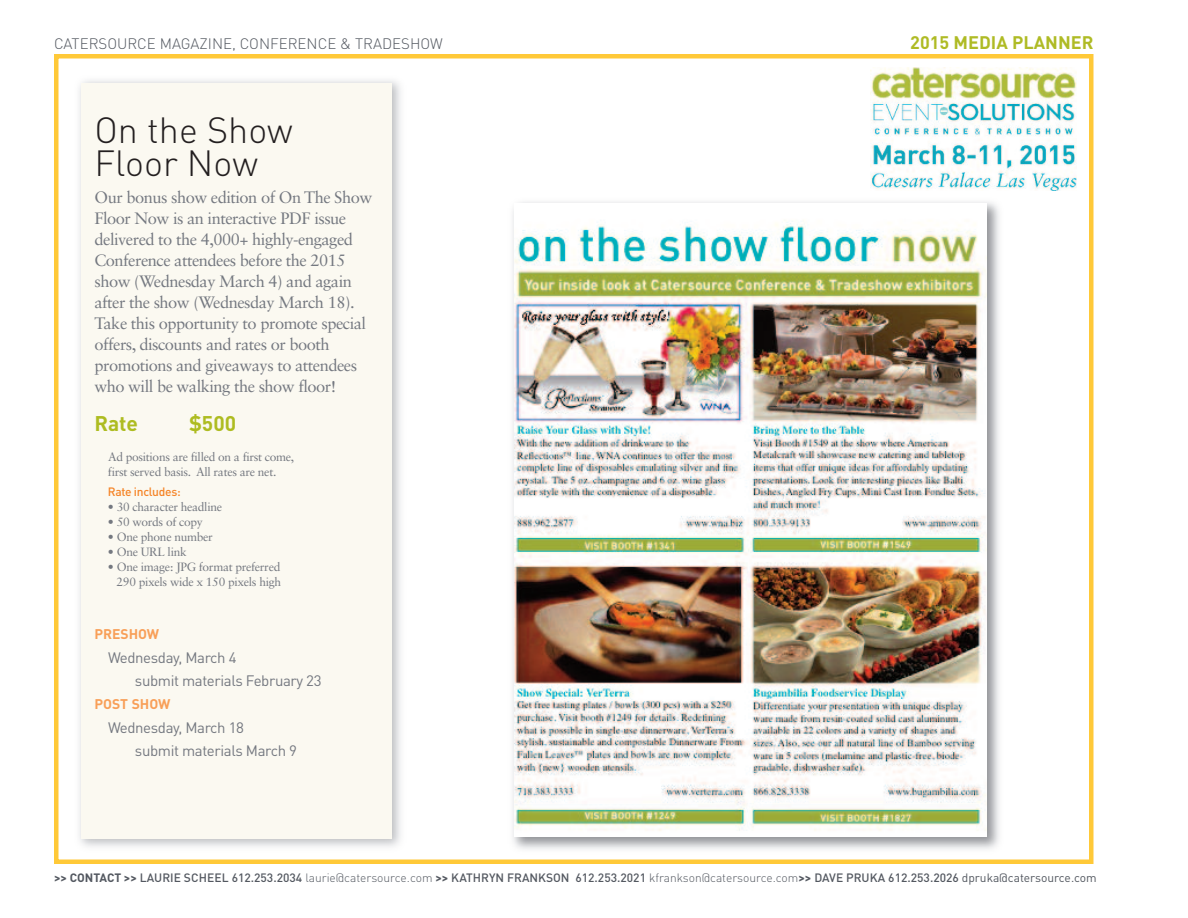
<style>
.page{position:relative;width:1188px;height:918px;background:#fff}
.page>*{position:absolute;margin:0;border:0;box-sizing:border-box;transform-origin:0 0}
.t1{font:300 36px/33px "DINOT";color:#231f20}
.t2{font:700 21px "DINOT";color:#aebc21}
.t3{font:700 18px "DINOT";color:#afbb25}
.t4{font:16.5px/21px "Sabon LT Std";letter-spacing:-.03em;color:#747880}
.t5{font:15px/23.4px "DINOT";letter-spacing:-.025em;color:#747880}
.t6{font:300 15px "DINOT";color:#535860}
.t7{font:700 13.8px "DINOT";letter-spacing:-.005em;color:#f89f58}
.t8{font:12px/15px "Sabon LT Std";letter-spacing:-.025em;color:#747880}
.t9{font:500 12px "DINOT";color:#535860}
.t10{font:500 12px "DINOT";letter-spacing:-.025em;color:#f58427}
.s1{font-weight:700}
.s2{font-weight:300}
.s3{font-weight:400}
</style>
<div class="page">
<div style="left:54px;top:54px;width:1040px;height:810px;border:4px solid #ffc938"></div>
<div style="left:81px;top:83px;width:311px;height:756px;background:#fbf9f1"></div>
<img style="left:512px;top:202px;width:487px;height:647px">
<img style="left:514px;top:203px;width:473px;height:634px">
<img style="left:870px;top:68px;width:206px;height:123px">
<p class="t6" style="left:54px;top:38px;width:390px">CATERSOURCE MAGAZINE, CONFERENCE &amp; TRADESHOW</p>
<p class="t3" style="left:910px;top:36px;width:185px">2015 MEDIA PLANNER</p>
<h1 class="t1" style="left:94px;top:118px;width:200px">On the Show<br>Floor Now</h1>
<p class="t4" style="left:94px;top:188px;width:279px">Our bonus show edition of On The Show Floor Now is an interactive PDF issue delivered to the 4,000+ highly-engaged Conference attendees before the 2015 show (Wednesday March 4) and again after the show (Wednesday March 18).<br>Take this opportunity to promote special offers, discounts and rates or booth promotions and giveaways to attendees who will be walking the show floor!</p>
<p class="t2" style="left:94px;top:416px;width:45px">Rate</p>
<p class="t2" style="left:189px;top:416px;width:49px">$500</p>
<p class="t8" style="left:108px;top:450px;width:188px">Ad positions are filled on a first come, first served basis. All rates are net.</p>
<p class="t10" style="left:108px;top:488px;width:74px">Rate includes:</p>
<p class="t8" style="left:108px;top:501px;width:116px">• 30 character headline</p>
<p class="t8" style="left:108px;top:516px;width:96px">• 50 words of copy</p>
<p class="t8" style="left:108px;top:531px;width:106px">• One phone number</p>
<p class="t8" style="left:108px;top:546px;width:80px">• One URL link</p>
<p class="t8" style="left:108px;top:561px;width:175px;text-align:right">• One image: JPG format preferred<br>290 pixels wide x 150 pixels high</p>
<p class="t7" style="left:95px;top:629px;width:66px">PRESHOW</p>
<p class="t5" style="left:135px;top:647px;width:188px;text-indent:-27px">Wednesday, March 4<br>submit materials February 23</p>
<p class="t7" style="left:95px;top:700px;width:77px">POST SHOW</p>
<p class="t5" style="left:135px;top:717px;width:163px;text-indent:-27px">Wednesday, March 18<br>submit materials March 9</p>
<p class="t9" style="left:54px;top:873px;width:1044px"><span class="s1">&gt;&gt; CONTACT &gt;&gt;</span> LAURIE SchEEL 612.253.2034 <span class="s2">laurie@catersource.com</span> <span class="s1">&gt;&gt;</span> KAThRYN FRANKSON 612.253.2021 <span class="s2">kfrankson@catersource.com</span><span class="s1">&gt;&gt;</span> DAVE PRUKA 612.253.2026 <span class="s3">dpruka@catersource.com</span></p>
</div>
